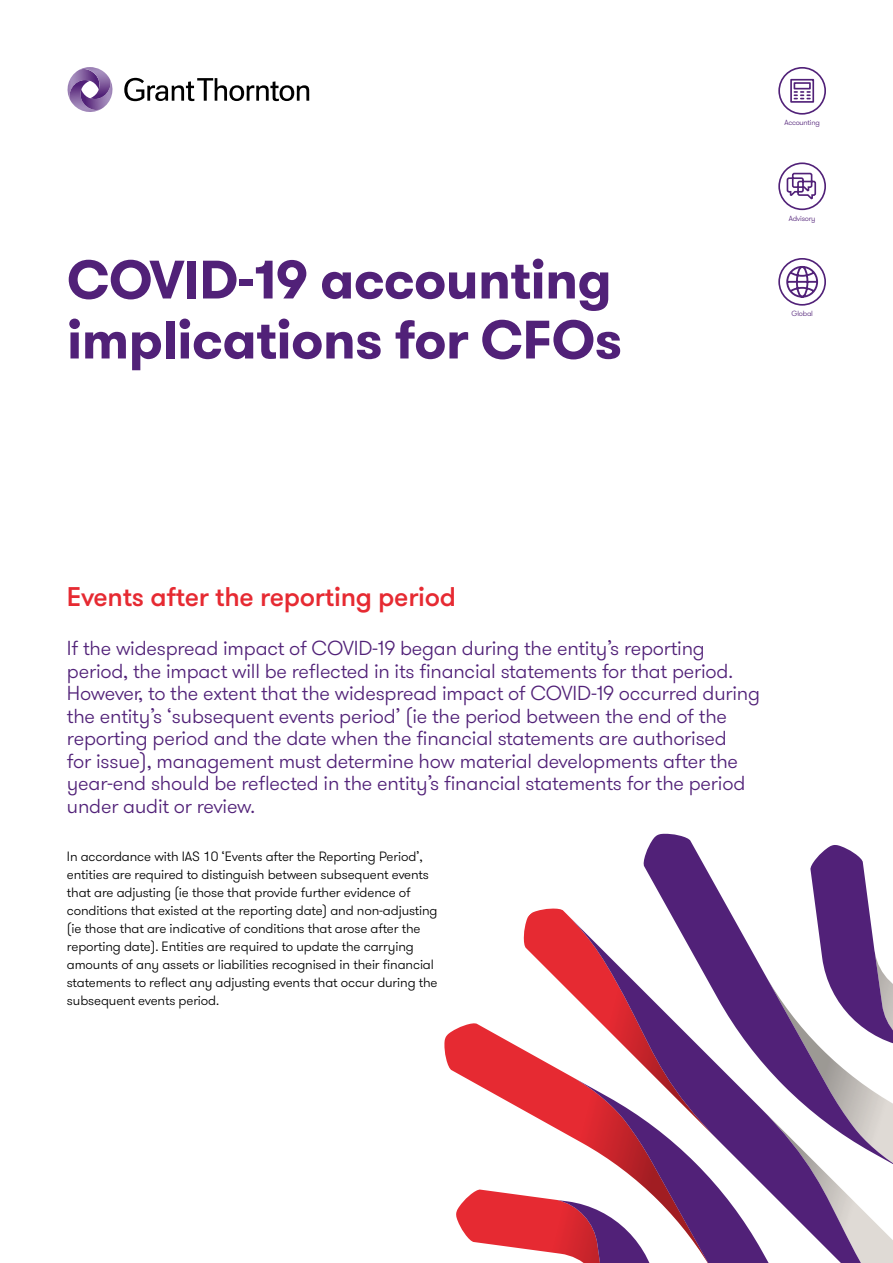
<style>
.page{position:relative;width:893px;height:1263px;background:#fff}
.page>*{position:absolute;margin:0;border:0;box-sizing:border-box;transform-origin:0 0}
.t1{font:700 54px/60px "GT Walsheim Pro";letter-spacing:-.01em;color:#512178}
.t2{font:500 27px "GT Walsheim Pro";letter-spacing:-.01em;color:#e62a32}
.t3{font:300 20.25px/22.5px "GT Walsheim Pro";letter-spacing:-.01em;color:#512178}
.t4{font:300 13.5px/18px "GT Walsheim Pro";letter-spacing:-.01em;color:#000}
.t5{font:300 7.5px "GT Walsheim Pro";letter-spacing:-.03em;color:#512178}
</style>
<div class="page">
<svg style="left:124px;top:78px;width:185px;height:23px"></svg>
<hr style="left:128px;top:112px;width:181px;height:1px;background:#512178">
<svg style="left:67px;top:67px;width:46px;height:45px"></svg>
<svg style="left:444px;top:908px;width:113px;height:341px"></svg>
<svg style="left:520px;top:917px;width:37px;height:337px"></svg>
<svg style="left:557px;top:833px;width:336px;height:430px"></svg>
<svg style="left:778px;top:162px;width:48px;height:48px"></svg>
<svg style="left:778px;top:67px;width:48px;height:48px"></svg>
<svg style="left:778px;top:258px;width:48px;height:48px"></svg>
<h1 class="t1" style="left:67px;top:250px;width:557px">COVID-19 accounting implications for CFOs</h1>
<p class="t5" style="left:785px;top:118px;width:37px">Accounting</p>
<p class="t5" style="left:789px;top:213px;width:28px">Advisory</p>
<p class="t5" style="left:791px;top:309px;width:23px">Global</p>
<h2 class="t2" style="left:67px;top:580px;width:391px">Events after the reporting period</h2>
<p class="t3" style="left:67px;top:637px;width:694px">If the widespread impact of COVID-19 began during the entity’s reporting period, the impact will be reflected in its financial statements for that period.<br>However, to the extent that the widespread impact of COVID-19 occurred during the entity’s ‘subsequent events period’ (ie the period between the end of the reporting period and the date when the financial statements are authorised<br>for issue), management must determine how material developments after the year-end should be reflected in the entity’s financial statements for the period under audit or review.</p>
<p class="t4" style="left:67px;top:847px;width:372px">In accordance with IAS 10 ‘Events after the Reporting Period’, entities are required to distinguish between subsequent events that are adjusting (ie those that provide further evidence of conditions that existed at the reporting date) and non-adjusting (ie those that are indicative of conditions that arose after the reporting date). Entities are required to update the carrying amounts of any assets or liabilities recognised in their financial statements to reflect any adjusting events that occur during the subsequent events period.</p>
</div>
